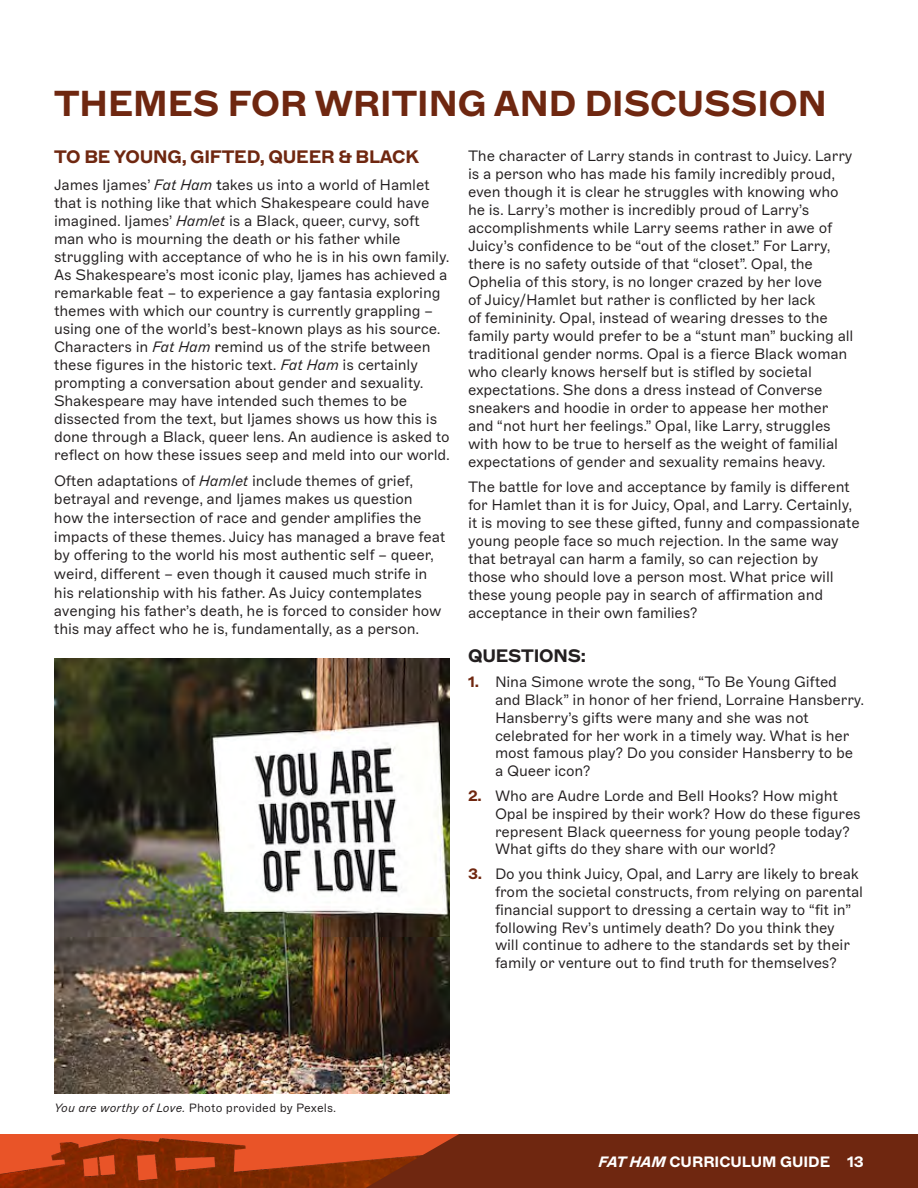
<style>
.page{position:relative;width:918px;height:1188px;background:#fff}
.page>*{position:absolute;margin:0;border:0;box-sizing:border-box;transform-origin:0 0}
.t1{font:700 36px "ABC Marfa";color:#6f2710}
.Standard_Paragraph{font:700 18px "ABC Marfa";letter-spacing:-.01em;color:#6f2710}
.Standard_Paragraph-2{font:700 18px "ABC Marfa";letter-spacing:-.01em;color:#231f20}
.Standard_Paragraph-3{font:300 15px/18px "ABC Marfa";letter-spacing:-.01em;color:#231f20}
.t2{font:700 15px "ABC Marfa";color:#fff}
.t3{font:300 12px "ABC Marfa";letter-spacing:.01em;color:#231f20}
.s1{font-style:italic}
.s2{font-weight:400}
.s3{font-weight:700;color:#6f2710}
</style>
<div class="page">
<div style="left:0;top:1134px;width:656px;height:54px;background:#e95428"></div>
<img style="left:0;top:1138px;width:362px;height:50px">
<svg style="left:362px;top:1134px;width:556px;height:54px;background:#772911"></svg>
<img style="left:54px;top:659px;width:396px;height:435px">
<p class="t1" style="left:54px;top:82px;width:774px">THEMES FOR WRITING AND DISCUSSION</p>
<p class="Standard_Paragraph" style="left:54px;top:146px;width:366px">TO BE YOUNG, GIFTED, QUEER &amp; BLACK</p>
<p class="Standard_Paragraph-3" style="left:54px;top:176px;width:398px">James Ijames’ <span class="s1">Fat Ham</span> <span class="s2">t</span>akes us into a world of Hamlet that is nothing like that which Shakespeare could have imagined. Ijames’ <span class="s1">Hamlet</span> is a Black, queer, curvy, soft man who is mourning the death or his father while struggling with acceptance of who he is in his own family.<br>As Shakespeare’s most iconic play, Ijames has achieved a remarkable feat – to experience a gay fantasia exploring themes with which our country is currently grappling – using one of the world’s best-known plays as his source.<br>Characters in <span class="s1">Fat Ham</span> <span class="s2">r</span>emind us of the strife between these figures in the historic text. <span class="s1">Fat Ham</span> is certainly prompting a conversation about gender and sexuality.<br>Shakespeare may have intended such themes to be dissected from the text, but Ijames shows us how this is done through a Black, queer lens. An audience is asked to reflect on how these issues seep and meld into our world.</p>
<p class="Standard_Paragraph-3" style="left:54px;top:471px;width:393px;line-height:18.6px">Often adaptations of <span class="s1">Hamlet</span> include themes of grief, betrayal and revenge, and Ijames makes us question how the intersection of race and gender amplifies the impacts of these themes. Juicy has managed a brave feat by offering to the world his most authentic self – queer, weird, different – even though it caused much strife in his relationship with his father. As Juicy contemplates avenging his father’s death, he is forced to consider how this may affect who he is, fundamentally, as a person.</p>
<p class="Standard_Paragraph-3" style="left:468px;top:147px;width:387px">The character of Larry stands in contrast to Juicy. Larry is a person who has made his family incredibly proud, even though it is clear he struggles with knowing who he is. Larry’s mother is incredibly proud of Larry’s accomplishments while Larry seems rather in awe of Juicy’s confidence to be “out of the closet.” For Larry, there is no safety outside of that “closet”. Opal, the Ophelia of this story, is no longer crazed by her love<br>of Juicy/Hamlet but rather is conflicted by her lack<br>of femininity. Opal, instead of wearing dresses to the family party would prefer to be a “stunt man” bucking all traditional gender norms. Opal is a fierce Black woman who clearly knows herself but is stifled by societal expectations. She dons a dress instead of Converse sneakers and hoodie in order to appease her mother and “not hurt her feelings.” Opal, like Larry, struggles with how to be true to herself as the weight of familial expectations of gender and sexuality remains heavy.</p>
<p class="Standard_Paragraph-3" style="left:468px;top:478px;width:393px">The battle for love and acceptance by family is different for Hamlet than it is for Juicy, Opal, and Larry. Certainly, it is moving to see these gifted, funny and compassionate young people face so much rejection. In the same way that betrayal can harm a family, so can rejection by those who should love a person most. What price will these young people pay in search of affirmation and acceptance in their own families?</p>
<p class="Standard_Paragraph-2" style="left:468px;top:645px;width:120px">QUESTIONS:</p>
<p class="Standard_Paragraph-3" style="left:495px;top:673px;width:371px;text-indent:-27px"><span class="s3">1.</span> Nina Simone wrote the song, “To Be Young Gifted and Black” in honor of her friend, Lorraine Hansberry.<br>Hansberry’s gifts were many and she was not celebrated for her work in a timely way. What is her most famous play? Do you consider Hansberry to be a Queer icon?</p>
<p class="Standard_Paragraph-3" style="left:495px;top:787px;width:367px;text-indent:-27px"><span class="s3">2.</span> Who are Audre Lorde and Bell Hooks? How might Opal be inspired by their work? How do these figures represent Black queerness for young people today?<br>What gifts do they share with our world?</p>
<p class="Standard_Paragraph-3" style="left:495px;top:865px;width:370px;text-indent:-27px"><span class="s3">3.</span> Do you think Juicy, Opal, and Larry are likely to break from the societal constructs, from relying on parental financial support to dressing a certain way to “fit in” following Rev’s untimely death? Do you think they<br>will continue to adhere to the standards set by their family or venture out to find truth for themselves?</p>
<p class="t3" style="left:54px;top:1101px;width:284px"><span class="s1">You are worthy of Love.</span> Photo provided by Pexels.</p>
<p class="t2" style="left:599px;top:1153px;width:267px"><span class="s1">FAT HAM</span> CURRICULUM GUIDE 13</p>
</div>
